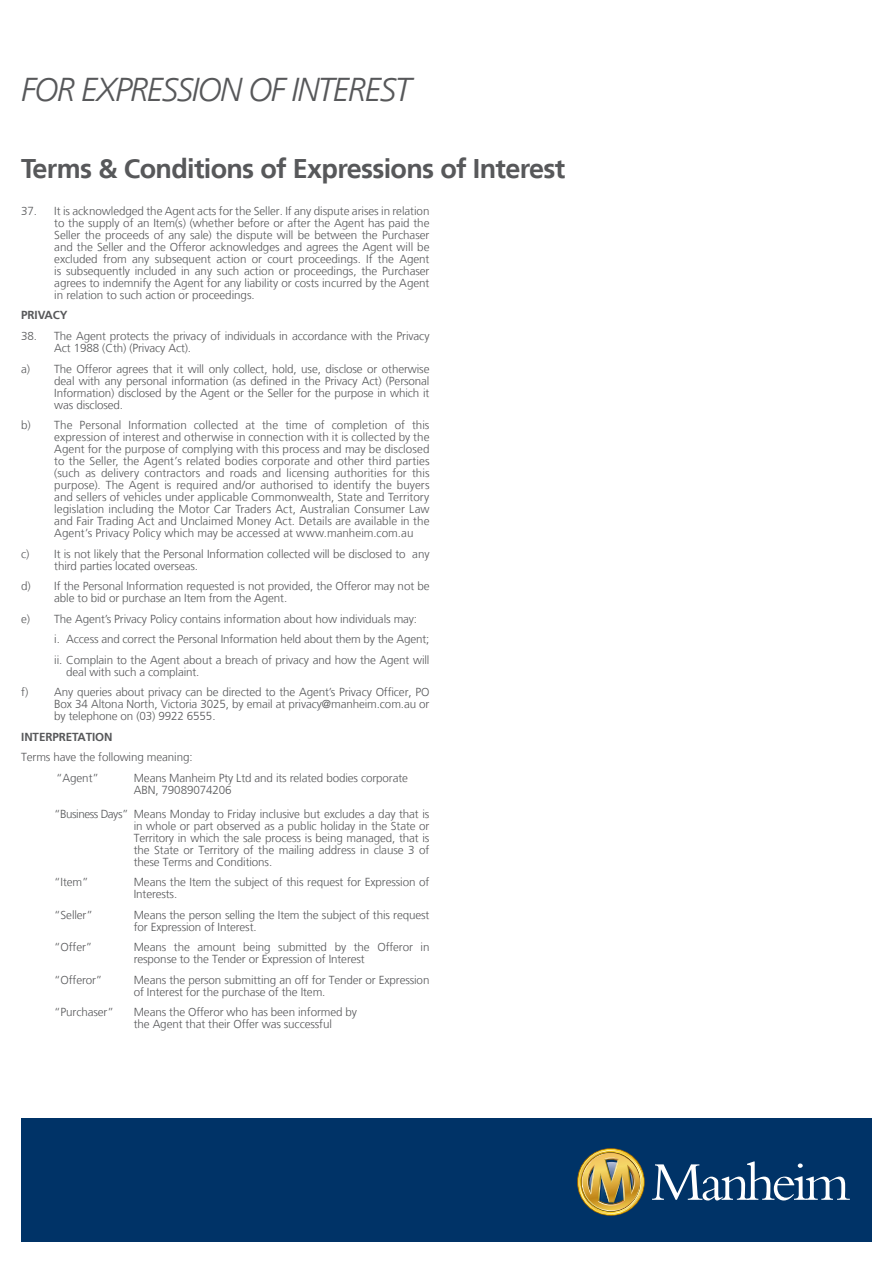
<style>
.page{position:relative;width:893px;height:1263px;background:#fff}
.page>*{position:absolute;margin:0;border:0;box-sizing:border-box;transform-origin:0 0}
.t1{font:italic 300 33px "Frutiger";letter-spacing:-.045em;color:#57585a}
.Terms___Conditions{font:700 27px "Frutiger";letter-spacing:-.025em;color:#57585a}
.Terms___Conditions-2{font:300 11.7px/12px "Frutiger";letter-spacing:-.01em;color:#57585a}
.Terms___Conditions-3{font:700 11.7px "Frutiger";letter-spacing:-.01em;color:#57585a}
</style>
<div class="page">
<div style="left:21px;top:1118px;width:851px;height:124px;background:#003367"></div>
<svg style="left:652px;top:1161px;width:198px;height:39px"></svg>
<img style="left:577px;top:1148px;width:67px;height:67px">
<p class="t1" style="left:21px;top:71px;width:392px">FOR EXPRESSION OF INTEREST</p>
<p class="Terms___Conditions" style="left:21px;top:153px;width:545px">Terms &amp; Conditions of Expressions of Interest</p>
<p class="Terms___Conditions-2" style="left:54px;top:205px;width:377px;text-align:justify;text-indent:-33px">37. It is acknowledged the Agent acts for the Seller. If any dispute arises in relation to the supply of an Item(s) (whether before or after the Agent has paid the Seller the proceeds of any sale) the dispute will be between the Purchaser and the Seller and the Offeror acknowledges and agrees the Agent will be excluded from any subsequent action or court proceedings. If the Agent is subsequently included in any such action or proceedings, the Purchaser agrees to indemnify the Agent for any liability or costs incurred by the Agent in relation to such action or proceedings.</p>
<p class="Terms___Conditions-3" style="left:21px;top:309px;width:48px">PRIVACY</p>
<p class="Terms___Conditions-2" style="left:54px;top:330px;width:377px;text-indent:-33px">38. The Agent protects the privacy of individuals in accordance with the Privacy<br>Act 1988 (Cth) (Privacy Act).</p>
<p class="Terms___Conditions-2" style="left:54px;top:363px;width:377px;text-align:justify;text-indent:-33px">a) The Offeror agrees that it will only collect, hold, use, disclose or otherwise deal with any personal information (as defined in the Privacy Act) (Personal Information) disclosed by the Agent or the Seller for the purpose in which it was disclosed.</p>
<p class="Terms___Conditions-2" style="left:54px;top:419px;width:377px;text-align:justify;text-indent:-33px">b) The Personal Information collected at the time of completion of this expression of interest and otherwise in connection with it is collected by the Agent for the purpose of complying with this process and may be disclosed to the Seller, the Agent’s related bodies corporate and other third parties (such as delivery contractors and roads and licensing authorities for this purpose). The Agent is required and/or authorised to identify the buyers and sellers of vehicles under applicable Commonwealth, State and Territory legislation including the Motor Car Traders Act, Australian Consumer Law and Fair Trading Act and Unclaimed Money Act. Details are available in the Agent’s Privacy Policy which may be accessed at www.manheim.com.au</p>
<p class="Terms___Conditions-2" style="left:54px;top:548px;width:377px;text-indent:-33px">c) It is not likely that the Personal Information collected will be disclosed to any third parties located overseas.</p>
<p class="Terms___Conditions-2" style="left:54px;top:580px;width:377px;text-indent:-33px">d) If the Personal Information requested is not provided, the Offeror may not be able to bid or purchase an Item from the Agent.</p>
<p class="Terms___Conditions-2" style="left:21px;top:613px;width:397px">e) The Agent’s Privacy Policy contains information about how individuals may:</p>
<p class="Terms___Conditions-2" style="left:54px;top:633px;width:377px">i. Access and correct the Personal Information held about them by the Agent;</p>
<p class="Terms___Conditions-2" style="left:66px;top:654px;width:365px;text-indent:-12px">ii. Complain to the Agent about a breach of privacy and how the Agent will deal with such a complaint.</p>
<p class="Terms___Conditions-2" style="left:54px;top:686px;width:377px;text-align:justify;text-indent:-33px">f) Any queries about privacy can be directed to the Agent’s Privacy Officer, PO Box 34 Altona North, Victoria 3025, by email at privacy@manheim.com.au or by telephone on (03) 9922 6555.</p>
<p class="Terms___Conditions-3" style="left:21px;top:730px;width:93px">INTERPRETATION</p>
<p class="Terms___Conditions-2" style="left:21px;top:751px;width:173px">Terms have the following meaning:</p>
<p class="Terms___Conditions-2" style="left:56px;top:772px;width:44px">“Agent”</p>
<p class="Terms___Conditions-2" style="left:134px;top:772px;width:276px">Means Manheim Pty Ltd and its related bodies corporate</p>
<p class="Terms___Conditions-2" style="left:134px;top:784px;width:99px">ABN, 79089074206</p>
<p class="Terms___Conditions-2" style="left:134px;top:808px;width:297px;text-align:justify;text-indent:-79px">“Business Days” Means Monday to Friday inclusive but excludes a day that is in whole or part observed as a public holiday in the State or Territory in which the sale process is being managed, that is the State or Territory of the mailing address in clause 3 of these Terms and Conditions.</p>
<p class="Terms___Conditions-2" style="left:54px;top:876px;width:36px">“Item”</p>
<p class="Terms___Conditions-2" style="left:134px;top:876px;width:297px">Means the Item the subject of this request for Expression of<br>Interests.</p>
<p class="Terms___Conditions-2" style="left:54px;top:909px;width:40px">“Seller”</p>
<p class="Terms___Conditions-2" style="left:134px;top:909px;width:297px">Means the person selling the Item the subject of this request for Expression of Interest.</p>
<p class="Terms___Conditions-2" style="left:54px;top:941px;width:40px">“Offer”</p>
<p class="Terms___Conditions-2" style="left:134px;top:941px;width:297px">Means the amount being submitted by the Offeror in response to the Tender or Expression of Interest</p>
<p class="Terms___Conditions-2" style="left:54px;top:974px;width:50px">“Offeror”</p>
<p class="Terms___Conditions-2" style="left:134px;top:974px;width:297px">Means the person submitting an off for Tender or Expression of Interest for the purchase of the Item.</p>
<p class="Terms___Conditions-2" style="left:54px;top:1006px;width:61px">“Purchaser”</p>
<p class="Terms___Conditions-2" style="left:134px;top:1006px;width:225px">Means the Offeror who has been informed by the Agent that their Offer was successful</p>
</div>
